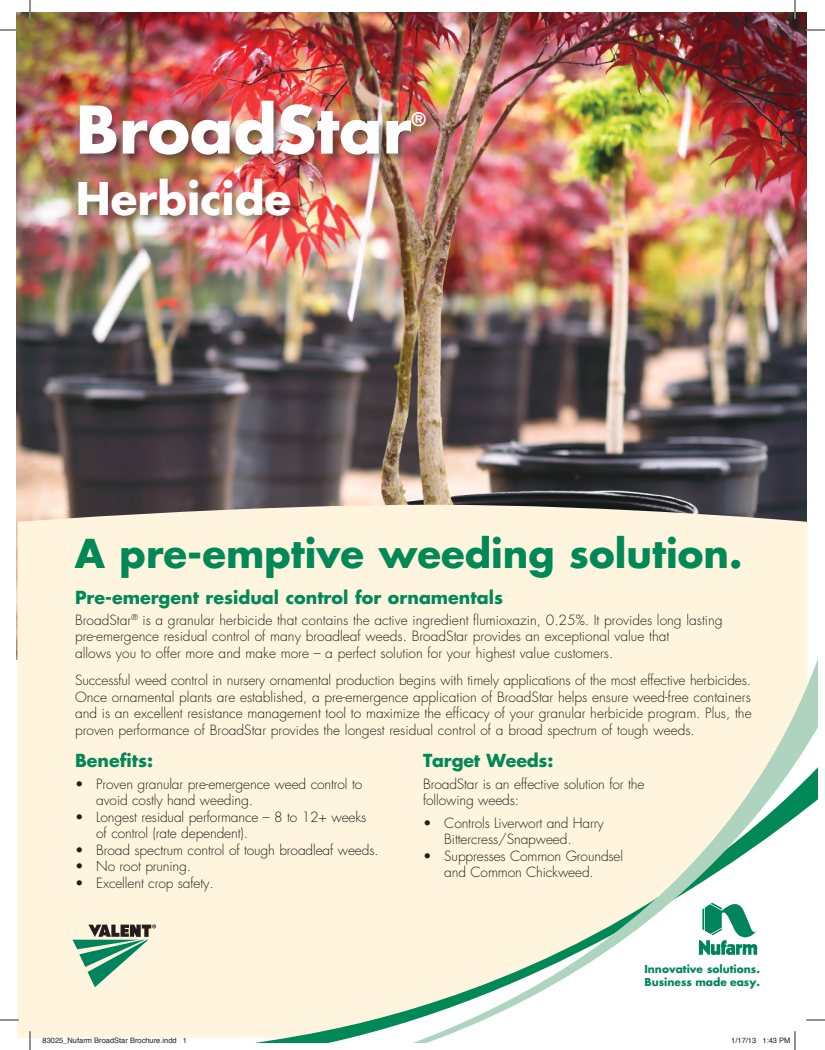
<style>
.page{position:relative;width:825px;height:1050px;background:#fff}
.page>*{position:absolute;margin:0;border:0;box-sizing:border-box;transform-origin:0 0}
.t1{font:700 63.75px "Futura";color:#fff}
.t2{font:700 43.75px "Futura";color:#fff}
.t3{font:700 38.75px "Futura";color:#008856}
.t4{font:700 18.12px "Futura";color:#fff}
.t5{font:700 17.5px "Futura";color:#008856}
.t6{font:300 13.75px/16.5px "Futura";letter-spacing:-.01em;color:#241f1f}
.t7{font:700 10.62px/12.8px "Futura";color:#00845d}
.t8{font:7.5px "Helvetica";color:#241f1f}
</style>
<div class="page">
<img style="left:16px;top:13px;width:790px;height:647px">
<div style="left:18px;top:505px;width:790px;height:533px;background:#fff5de"></div>
<div style="left:76px;top:98px;width:360px;height:128px;background:#241f1f;opacity:.5"></div>
<div style="left:248px;top:648px;width:40px;height:390px;background:#fff5de"></div>
<div style="left:253px;top:768px;width:35px;height:130px;background:#fff5de"></div>
<div style="left:249px;top:898px;width:39px;height:144px;background:#fff5de"></div>
<svg style="left:288px;top:644px;width:530px;height:398px;fill:#fff5de"></svg>
<svg style="left:614px;top:692px;width:204px;height:263px"></svg>
<svg style="left:72px;top:924px;width:84px;height:63px"></svg>
<svg style="left:0;top:29px;width:19px;height:2px"></svg>
<svg style="left:806px;top:29px;width:19px;height:2px"></svg>
<svg style="left:0;top:1019px;width:19px;height:2px"></svg>
<svg style="left:806px;top:1019px;width:19px;height:2px"></svg>
<svg style="left:29px;top:0;width:2px;height:19px"></svg>
<svg style="left:29px;top:1031px;width:2px;height:19px"></svg>
<svg style="left:794px;top:0;width:2px;height:19px"></svg>
<svg style="left:42px;top:1036px;width:135px;height:2px"></svg>
<svg style="left:731px;top:1037px;width:25px;height:5px"></svg>
<svg style="left:763px;top:1031px;width:33px;height:19px"></svg>
<h1 class="t1" style="left:76px;top:87px;width:337px">BroadStar</h1>
<h3 class="t4" style="left:412px;top:107px;width:16px">®</h3>
<h2 class="t2" style="left:76px;top:169px;width:217px">Herbicide</h2>
<h3 class="t3" style="left:75px;top:528px;width:669px">A pre-emptive weeding solution.</h3>
<p class="t5" style="left:75px;top:586px;width:430px">Pre-emergent residual control for ornamentals</p>
<p class="t6" style="left:75px;top:612px;width:649px">BroadStar<sup>®</sup> is a granular herbicide that contains the active ingredient flumioxazin, 0.25%. It provides long lasting pre-emergence residual control of many broadleaf weeds. BroadStar provides an exceptional value that<br>allows you to offer more and make more – a perfect solution for your highest value customers.</p>
<p class="t6" style="left:75px;top:672px;width:678px;text-align:justify">Successful weed control in nursery ornamental production begins with timely applications of the most effective herbicides.<br>Once ornamental plants are established, a pre-emergence application of BroadStar helps ensure weed-free containers and is an excellent resistance management tool to maximize the efficacy of your granular herbicide program. Plus, the proven performance of BroadStar provides the longest residual control of a broad spectrum of tough weeds.</p>
<p class="t5" style="left:75px;top:749px;width:80px">Benefits:</p>
<p class="t6" style="left:96px;top:776px;width:268px;text-indent:-21px">• Proven granular pre-emergence weed control to avoid costly hand weeding.</p>
<p class="t6" style="left:96px;top:809px;width:272px;text-indent:-21px">• Longest residual performance – 8 to 12+ weeks of control (rate dependent).</p>
<p class="t6" style="left:75px;top:842px;width:305px">• Broad spectrum control of tough broadleaf weeds.</p>
<p class="t6" style="left:75px;top:859px;width:118px">• No root pruning.</p>
<p class="t6" style="left:75px;top:875px;width:140px">• Excellent crop safety.</p>
<p class="t5" style="left:423px;top:749px;width:132px">Target Weeds:</p>
<p class="t6" style="left:423px;top:776px;width:223px">BroadStar is an effective solution for the following weeds:</p>
<p class="t6" style="left:444px;top:815px;width:161px;text-indent:-21px">• Controls Liverwort and Harry<br>Bittercress/Snapweed.</p>
<p class="t6" style="left:423px;top:848px;width:202px;text-align:center">• Suppresses Common Groundsel and Common Chickweed.</p>
<p class="t7" style="left:645px;top:963px;width:117px">Innovative solutions.<br>Business made easy.</p>
<p class="t8" style="left:42px;top:1034px;width:146px">83025_Nufarm BroadStar Brochure.indd 1</p>
<p class="t8" style="left:731px;top:1034px;width:61px">1/17/13 1:43 PM</p>
</div>
